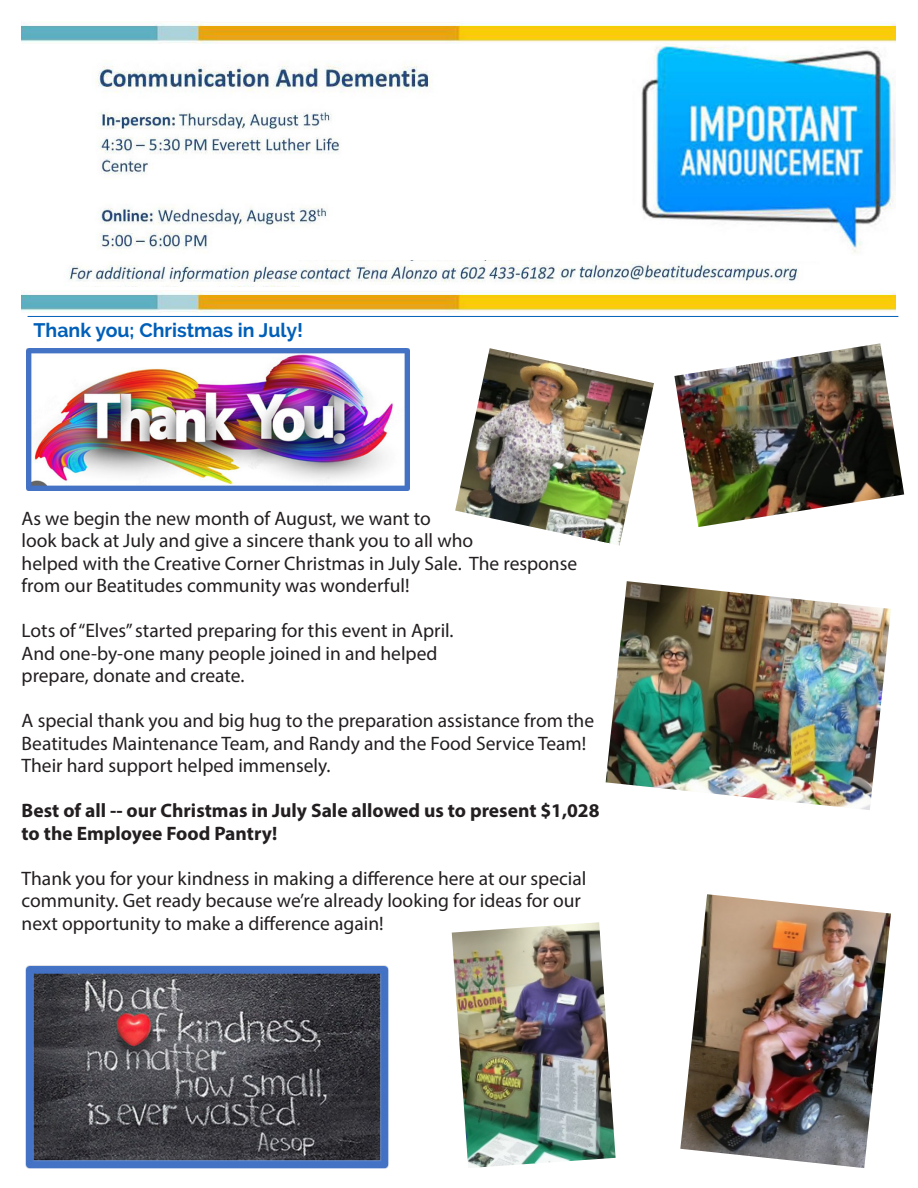
<style>
.page{position:relative;width:918px;height:1188px;background:#fff}
.page>*{position:absolute;margin:0;border:0;box-sizing:border-box;transform-origin:0 0}
.t1{font:19.5px "Myriad Pro";color:#231f20}
.t2{font:700 19.5px "Myriad Pro";color:#231f20}
.Heading_-_Continuation{font:700 19.5px "Raleway";color:#005fb9}
</style>
<div class="page">
<hr style="left:28px;top:316px;width:870px;height:1px;background:#005fb9">
<img style="left:299px;top:260px;width:500px;height:24px">
<img style="left:22px;top:21px;width:874px;height:22px">
<img style="left:22px;top:291px;width:874px;height:22px">
<img style="left:641px;top:43px;width:255px;height:210px">
<img style="left:96px;top:61px;width:335px;height:32px">
<img style="left:99px;top:112px;width:241px;height:137px">
<img style="left:68px;top:265px;width:231px;height:21px">
<img style="left:27px;top:348px;width:383px;height:143px">
<img style="left:26px;top:965px;width:363px;height:203px">
<img style="left:452px;top:922px;width:164px;height:246px">
<img style="left:674px;top:343px;width:230px;height:184px">
<img style="left:455px;top:348px;width:199px;height:198px">
<img style="left:606px;top:581px;width:285px;height:229px">
<img style="left:680px;top:894px;width:211px;height:274px">
<p class="Heading_-_Continuation" style="left:34px;top:319px;width:271px">Thank you; Christmas in July!</p>
<p class="t1" style="left:22px;top:506px;width:411px">As we begin the new month of August, we want to</p>
<p class="t1" style="left:22px;top:529px;width:453px">look back at July and give a sincere thank you to all who</p>
<p class="t1" style="left:22px;top:551px;width:557px">helped with the Creative Corner Christmas in July Sale. The response</p>
<p class="t1" style="left:22px;top:574px;width:389px">from our Beatitudes community was wonderful!</p>
<p class="t1" style="left:22px;top:619px;width:434px">Lots of “Elves” started preparing for this event in April.</p>
<p class="t1" style="left:22px;top:641px;width:417px">And one-by-one many people joined in and helped</p>
<p class="t1" style="left:22px;top:664px;width:224px">prepare, donate and create.</p>
<p class="t1" style="left:22px;top:709px;width:574px">A special thank you and big hug to the preparation assistance from the</p>
<p class="t1" style="left:22px;top:731px;width:566px">Beatitudes Maintenance Team, and Randy and the Food Service Team!</p>
<p class="t1" style="left:22px;top:754px;width:310px">Their hard support helped immensely.</p>
<p class="t2" style="left:22px;top:798px;width:580px">Best of all -- our Christmas in July Sale allowed us to present $1,028</p>
<p class="t2" style="left:22px;top:820px;width:257px">to the Employee Food Pantry!</p>
<p class="t1" style="left:22px;top:866px;width:566px">Thank you for your kindness in making a difference here at our special</p>
<p class="t1" style="left:22px;top:889px;width:561px">community. Get ready because we’re already looking for ideas for our</p>
<p class="t1" style="left:22px;top:911px;width:364px">next opportunity to make a difference again!</p>
</div>
